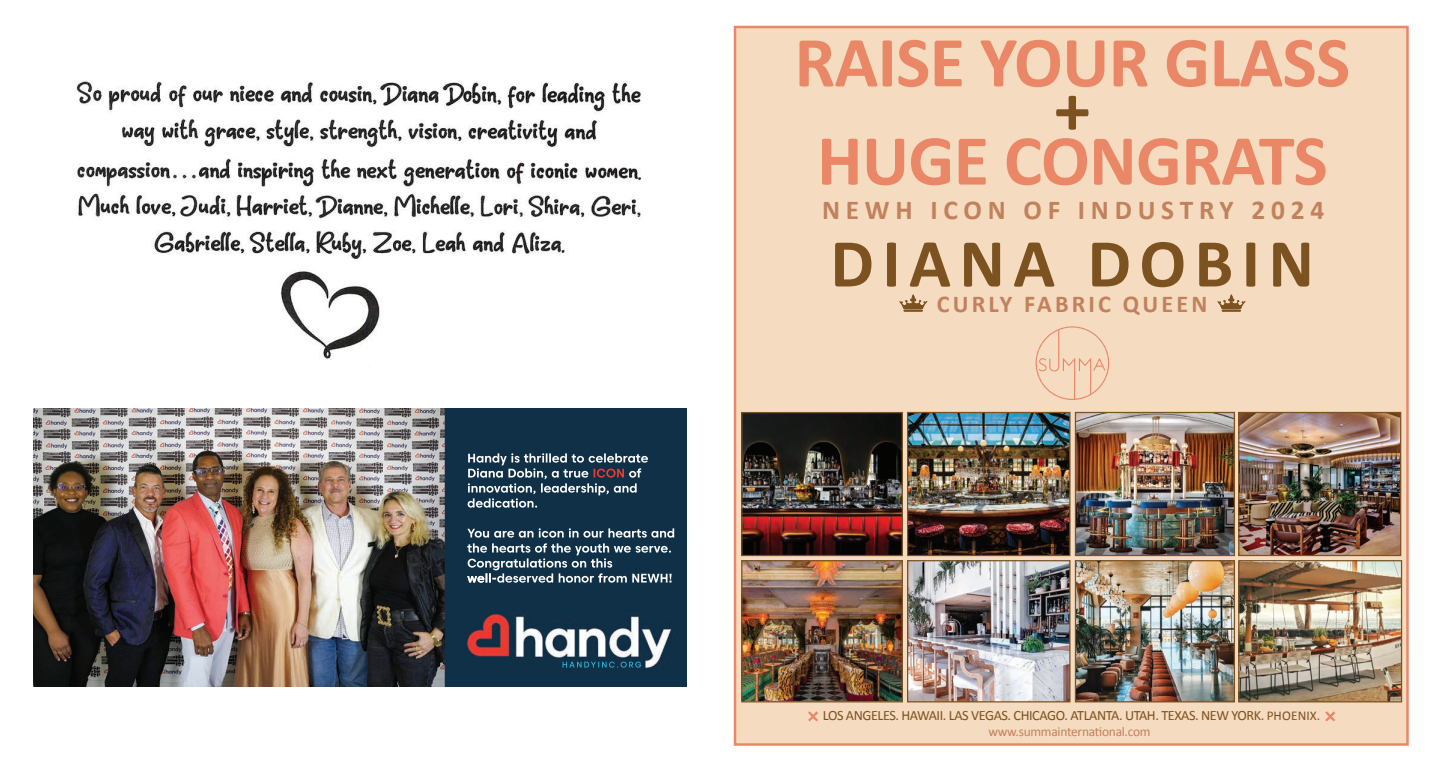
<style>
.page{position:relative;width:1440px;height:765px;background:#fff}
.page>*{position:absolute;margin:0;border:0;box-sizing:border-box;transform-origin:0 0}
.t1{font:700 72.25px/51.5px "Calibri";letter-spacing:-.01em;color:#ea8767;text-align:center}
.t2{font:700 69.25px "Calibri";letter-spacing:.12em;color:#7c5220}
.t3{font:700 27.38px "Calibri";letter-spacing:.21em;color:#c1815d}
.t4{font:700 24.25px "Calibri";letter-spacing:.13em;color:#c1815d}
.t5{font:14.25px "Calibri";letter-spacing:-.03em;color:#7c5220}
.t6{font:13.5px "Calibri";letter-spacing:-.02em;color:#c1815d}
.s1{color:#7c5220}
.s2{font-size:13.38px}
</style>
<div class="page">
<div style="left:735px;top:27px;width:673px;height:718px;background:#f5dbbf"></div>
<svg style="left:1035px;top:326px;width:74px;height:74px"></svg>
<svg style="left:899px;top:294px;width:29px;height:18px"></svg>
<svg style="left:1218px;top:294px;width:28px;height:18px"></svg>
<img style="left:743px;top:414px;width:158px;height:140px">
<div style="left:741px;top:412px;width:162px;height:144px;border:1px solid #7c5220"></div>
<img style="left:909px;top:414px;width:160px;height:140px">
<div style="left:907px;top:412px;width:164px;height:144px;border:1px solid #7c5220"></div>
<img style="left:743px;top:562px;width:158px;height:138px">
<div style="left:741px;top:560px;width:162px;height:142px;border:1px solid #7c5220"></div>
<img style="left:909px;top:562px;width:160px;height:138px">
<div style="left:907px;top:560px;width:164px;height:142px;border:1px solid #7c5220"></div>
<img style="left:1077px;top:414px;width:156px;height:140px">
<div style="left:1075px;top:412px;width:160px;height:144px;border:1px solid #7c5220"></div>
<img style="left:1240px;top:414px;width:159px;height:140px">
<div style="left:1238px;top:412px;width:163px;height:144px;border:1px solid #7c5220"></div>
<img style="left:1077px;top:562px;width:156px;height:138px">
<div style="left:1075px;top:560px;width:160px;height:142px;border:1px solid #7c5220"></div>
<img style="left:1240px;top:562px;width:160px;height:138px">
<div style="left:1238px;top:560px;width:164px;height:142px;border:1px solid #7c5220"></div>
<svg style="left:1325px;top:711px;width:10px;height:10px"></svg>
<svg style="left:808px;top:711px;width:10px;height:10px"></svg>
<img style="left:34px;top:409px;width:652px;height:277px">
<img style="left:76px;top:81px;width:566px;height:279px">
<p class="t1" style="left:795px;top:37px;width:557px">RAISE YOUR GLASS</p>
<p class="t1" style="left:817px;top:83px;width:512px"><span class="s1">+<br></span>HUGE CONGRATS</p>
<p class="t3" style="left:822px;top:192px;width:504px">NEWH ICON OF INDUSTRY 2024</p>
<p class="t2" style="left:830px;top:219px;width:485px">DIANA DOBIN</p>
<p class="t4" style="left:937px;top:289px;width:272px">CURLY FABRIC QUEEN</p>
<p class="t5" style="left:823px;top:707px;width:499px">LOS ANGELES. HAWAII. LAS VEGAS. CHICAGO. ATLANTA. UTAH. TEXAS. NEW YORK. <span class="s2">PHOENIX.</span></p>
<p class="t6" style="left:988px;top:723px;width:164px">www.summainternational.com</p>
</div>
